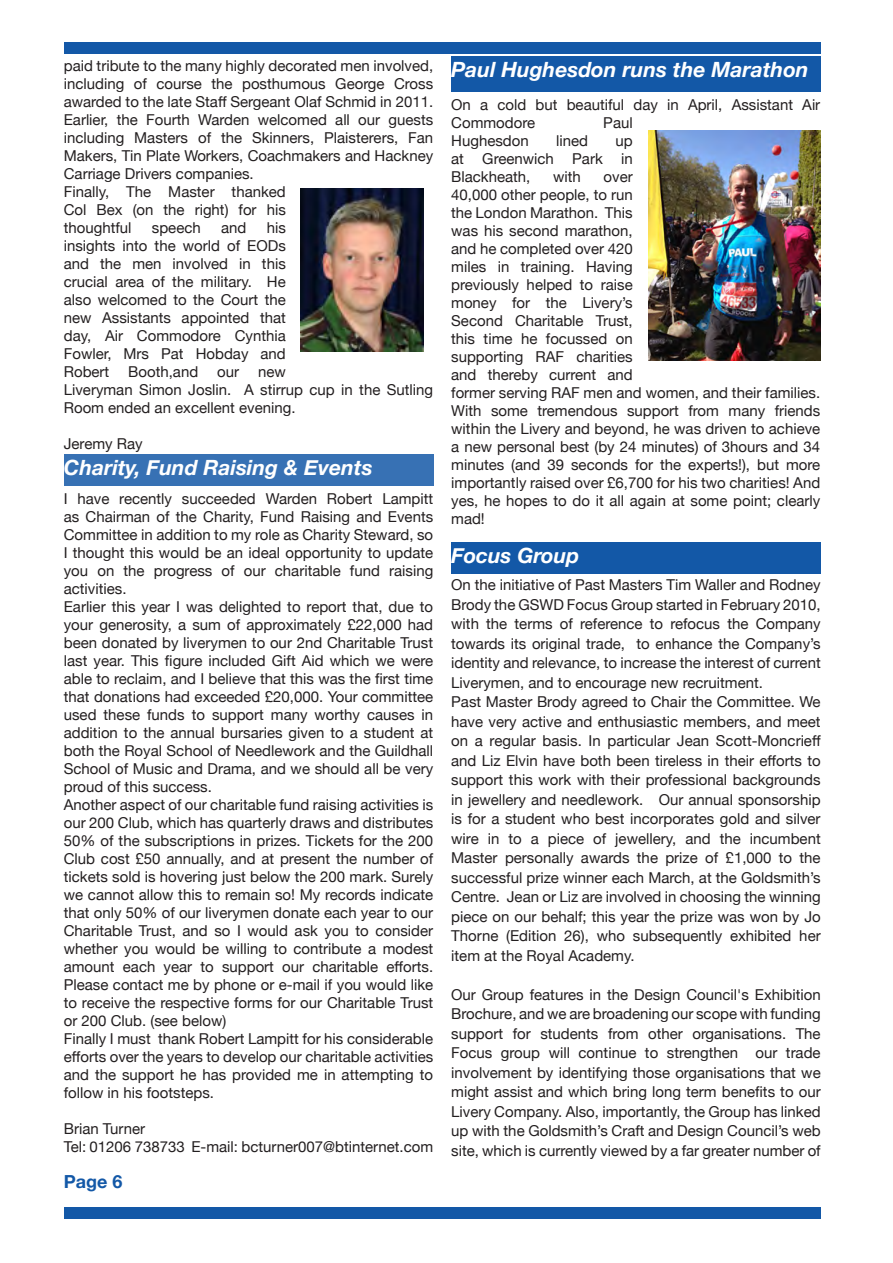
<style>
.page{position:relative;width:893px;height:1263px;background:#fff}
.page>*{position:absolute;margin:0;border:0;box-sizing:border-box;transform-origin:0 0}
.Titles{font:italic 700 21px "Helvetica Neue";color:#fff}
.t1{font:700 18px "Helvetica Neue";color:#1358a7}
.t2{font:15px/18px "Helvetica Neue";color:#231f20;text-align:justify}
</style>
<div class="page">
<div style="left:64px;top:1208px;width:757px;height:11px;background:#1358a7"></div>
<div style="left:64px;top:43px;width:757px;height:11px;background:#1358a7"></div>
<div style="left:64px;top:455px;width:369px;height:31px;background:#3771b4"></div>
<div style="left:451px;top:57px;width:370px;height:35px;background:#1358a7"></div>
<div style="left:451px;top:542px;width:370px;height:32px;background:#1358a7"></div>
<img style="left:649px;top:131px;width:172px;height:229px">
<img style="left:301px;top:188px;width:123px;height:164px">
<p class="t2" style="left:64px;top:58px;width:371px">paid tribute to the many highly decorated men involved, including of course the posthumous George Cross awarded to the late Staff Sergeant Olaf Schmid in 2011.</p>
<p class="t2" style="left:64px;top:112px;width:371px">Earlier, the Fourth Warden welcomed all our guests including Masters of the Skinners, Plaisterers, Fan Makers, Tin Plate Workers, Coachmakers and Hackney Carriage Drivers companies.</p>
<p class="t2" style="left:64px;top:184px;width:224px">Finally, The Master thanked Col Bex (on the right) for his thoughtful</p>
<p class="t2" style="left:64px;top:220px;width:224px;text-indent:203px">his insights into the world of EODs and the men involved in this crucial area of the military. He also welcomed to the Court the new Assistants appointed that day, Air Commodore Cynthia Fowler, Mrs Pat Hobday and Robert</p>
<p class="t2" style="left:152px;top:220px;width:50px">speech</p>
<p class="t2" style="left:221px;top:220px;width:27px">and</p>
<p class="t2" style="left:128px;top:364px;width:72px">Booth,and</p>
<p class="t2" style="left:217px;top:364px;width:23px">our</p>
<p class="t2" style="left:64px;top:364px;width:371px;text-align:left;text-indent:194px">new<br>Liveryman Simon Joslin. A stirrup cup in the Sutling<br>Room ended an excellent evening.</p>
<p class="t2" style="left:64px;top:436px;width:80px">Jeremy Ray</p>
<h1 class="Titles" style="left:64px;top:451px;width:310px">Charity, Fund Raising &amp; Events</h1>
<p class="t2" style="left:64px;top:491px;width:371px">I have recently succeeded Warden Robert Lampitt as Chairman of the Charity, Fund Raising and Events Committee in addition to my role as Charity Steward, so I thought this would be an ideal opportunity to update you on the progress of our charitable fund raising activities.</p>
<p class="t2" style="left:64px;top:599px;width:371px">Earlier this year I was delighted to report that, due to your generosity, a sum of approximately £22,000 had been donated by liverymen to our 2nd Charitable Trust last year. This figure included Gift Aid which we were able to reclaim, and I believe that this was the first time that donations had exceeded £20,000. Your committee used these funds to support many worthy causes in addition to the annual bursaries given to a student at both the Royal School of Needlework and the Guildhall School of Music and Drama, and we should all be very proud of this success.</p>
<p class="t2" style="left:64px;top:797px;width:371px">Another aspect of our charitable fund raising activities is our 200 Club, which has quarterly draws and distributes 50% of the subscriptions in prizes. Tickets for the 200<br>Club cost £50 annually, and at present the number of tickets sold is hovering just below the 200 mark. Surely we cannot allow this to remain so! My records indicate that only 50% of our liverymen donate each year to our Charitable Trust, and so I would ask you to consider whether you would be willing to contribute a modest amount each year to support our charitable efforts.<br>Please contact me by phone or e-mail if you would like to receive the respective forms for our Charitable Trust or 200 Club. (see below)</p>
<p class="t2" style="left:64px;top:1031px;width:371px">Finally I must thank Robert Lampitt for his considerable efforts over the years to develop our charitable activities and the support he has provided me in attempting to follow in his footsteps.</p>
<p class="t2" style="left:64px;top:1121px;width:83px">Brian Turner</p>
<p class="t2" style="left:64px;top:1139px;width:371px">Tel: 01206 738733 E-mail: bcturner007@btinternet.com</p>
<p class="t1" style="left:64px;top:1167px;width:60px">Page 6</p>
<p class="Titles" style="left:451px;top:53px;width:359px">Paul Hughesdon runs the Marathon</p>
<p class="t2" style="left:451px;top:96px;width:371px">On a cold but beautiful day in April, Assistant Air<br>Commodore</p>
<p class="t2" style="left:603px;top:114px;width:31px">Paul</p>
<p class="t2" style="left:451px;top:132px;width:79px">Hughesdon</p>
<p class="t2" style="left:556px;top:132px;width:33px">lined</p>
<p class="t2" style="left:451px;top:132px;width:183px;text-indent:164px">up at Greenwich Park in Blackheath,</p>
<p class="t2" style="left:553px;top:168px;width:29px">with</p>
<p class="t2" style="left:451px;top:168px;width:371px;text-align:left;text-indent:152px">over<br>40,000 other people, to run<br>the London Marathon. This<br>was his second marathon,<br>and he completed over 420<br>miles in training. Having<br>previously helped to raise<br>money for the Livery’s<br>Second Charitable Trust,<br>this time he focussed on<br>supporting RAF charities<br>and thereby current and<br>former serving RAF men and women, and their families.<br>With some tremendous support from many friends within the Livery and beyond, he was driven to achieve a new personal best (by 24 minutes) of 3hours and 34 minutes (and 39 seconds for the experts!), but more importantly raised over £6,700 for his two charities! And yes, he hopes to do it all again at some point; clearly mad!</p>
<p class="Titles" style="left:451px;top:539px;width:129px">Focus Group</p>
<p class="t2" style="left:451px;top:577px;width:371px">On the initiative of Past Masters Tim Waller and Rodney</p>
<p class="t2" style="left:451px;top:596px;width:371px;line-height:19.5px">Brody the GSWD Focus Group started in February 2010, with the terms of reference to refocus the Company towards its original trade, to enhance the Company’s identity and relevance, to increase the interest of current Liverymen, and to encourage new recruitment.</p>
<p class="t2" style="left:451px;top:693px;width:371px;line-height:19.5px">Past Master Brody agreed to Chair the Committee. We have very active and enthusiastic members, and meet on a regular basis. In particular Jean Scott-Moncrieff and Liz Elvin have both been tireless in their efforts to support this work with their professional backgrounds in jewellery and needlework. Our annual sponsorship is for a student who best incorporates gold and silver wire in to a piece of jewellery, and the incumbent Master personally awards the prize of £1,000 to the successful prize winner each March, at the Goldsmith’s Centre. Jean or Liz are involved in choosing the winning piece on our behalf; this year the prize was won by Jo Thorne (Edition 26), who subsequently exhibited her item at the Royal Academy.</p>
<p class="t2" style="left:451px;top:986px;width:371px;line-height:19.5px">Our Group features in the Design Council's Exhibition Brochure, and we are broadening our scope with funding support for students from other organisations. The Focus group will continue to strengthen our trade involvement by identifying those organisations that we might assist and which bring long term benefits to our Livery Company. Also, importantly, the Group has linked up with the Goldsmith’s Craft and Design Council’s web site, which is currently viewed by a far greater number of</p>
</div>
